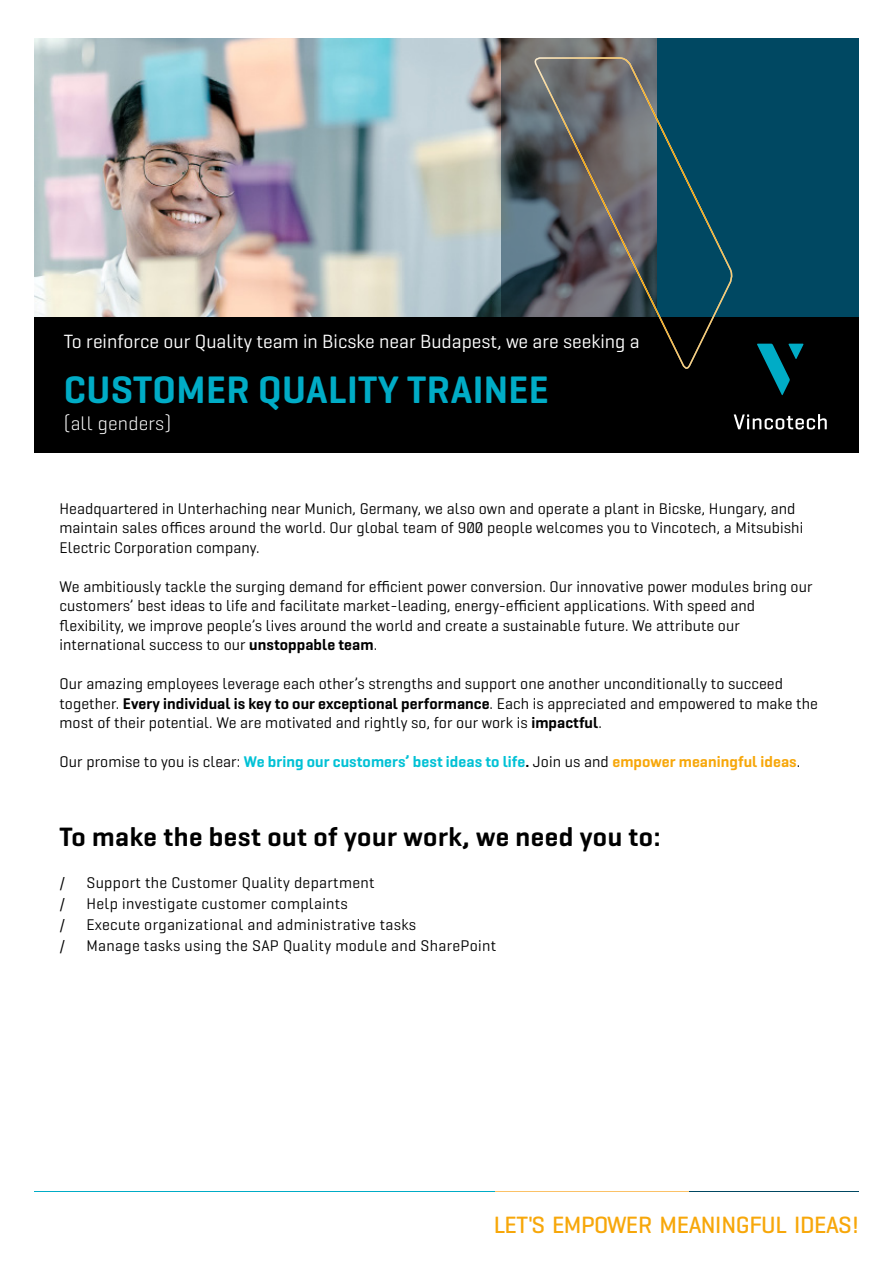
<style>
.page{position:relative;width:893px;height:1263px;background:#fff}
.page>*{position:absolute;margin:0;border:0;box-sizing:border-box;transform-origin:0 0}
.t1{font:600 39px "Geogrotesque V";letter-spacing:.01em;color:#00acc6}
.t2{font:600 27px "Geogrotesque V";letter-spacing:.02em;color:#000}
.t3{font:500 24px "Geogrotesque V";letter-spacing:-.02em;color:#f7a70a}
.t4{font:19.5px "Geogrotesque V";color:#fff}
.t5{font:300 19.5px "Geogrotesque V";letter-spacing:.01em;color:#fff}
.t6{font:15.75px/19.5px "Geogrotesque V";letter-spacing:.005em;color:#000}
.t7{font:600 15.75px "Geogrotesque V";letter-spacing:.005em;color:#00c1d5}
.s1{font-weight:600}
.s2{font-weight:400;color:#000}
.s3{color:#000}
.s4{color:#f7a70a}
</style>
<div class="page">
<div style="left:34px;top:317px;width:825px;height:136px;background:#000"></div>
<svg style="left:757px;top:344px;width:47px;height:52px"></svg>
<svg style="left:734px;top:414px;width:93px;height:15px"></svg>
<img style="left:34px;top:38px;width:468px;height:279px">
<div style="left:657px;top:38px;width:202px;height:279px;background:#004862"></div>
<svg style="left:502px;top:38px;width:155px;height:279px"></svg>
<svg style="left:533px;top:57px;width:200px;height:312px"></svg>
<hr style="left:689px;top:1191px;width:170px;height:1px;background:#004862">
<hr style="left:34px;top:1191px;width:461px;height:1px;background:#00acc6">
<hr style="left:495px;top:1191px;width:194px;height:1px;background:#fbc267">
<p class="t4" style="left:64px;top:330px;width:577px">To reinforce our Quality team in Bicske near Budapest, we are seeking a</p>
<h1 class="t1" style="left:64px;top:365px;width:487px">CUSTOMER QUALITY TRAINEE</h1>
<p class="t5" style="left:64px;top:411px;width:109px">(all genders)</p>
<p class="t6" style="left:60px;top:498px;width:745px">Headquartered in Unterhaching near Munich, Germany, we also own and operate a plant in Bicske, Hungary, and maintain sales offices around the world. Our global team of 900 people welcomes you to Vincotech, a Mitsubishi<br>Electric Corporation company.</p>
<p class="t6" style="left:60px;top:576px;width:754px">We ambitiously tackle the surging demand for efficient power conversion. Our innovative power modules bring our customers’ best ideas to life and facilitate market-leading, energy-efficient applications. With speed and flexibility, we improve people’s lives around the world and create a sustainable future. We attribute our international success to our <span class="s1">unstoppable team</span>.</p>
<p class="t6" style="left:60px;top:674px;width:760px">Our amazing employees leverage each other’s strengths and support one another unconditionally to succeed together. <span class="s1">Every individual is key to our exceptional performance</span>. Each is appreciated and empowered to make the most of their potential. We are motivated and rightly so, for our work is <span class="s1">impactful</span>.</p>
<p class="t7" style="left:60px;top:752px;width:742px"><span class="s2">Our promise to you is clear:</span> We bring our customers’ best ideas to life<span class="s3">.</span> <span class="s2">Join us and</span> <span class="s4">empower meaningful ideas</span><span class="s2">.</span></p>
<h2 class="t2" style="left:60px;top:819px;width:602px">To make the best out of your work, we need you to:</h2>
<p class="t6" style="left:60px;top:872px;width:7px">/</p>
<p class="t6" style="left:87px;top:872px;width:290px">Support the Customer Quality department</p>
<p class="t6" style="left:60px;top:893px;width:7px">/</p>
<p class="t6" style="left:87px;top:893px;width:263px">Help investigate customer complaints</p>
<p class="t6" style="left:60px;top:914px;width:7px">/</p>
<p class="t6" style="left:87px;top:914px;width:331px">Execute organizational and administrative tasks</p>
<p class="t6" style="left:60px;top:935px;width:7px">/</p>
<p class="t6" style="left:87px;top:935px;width:411px">Manage tasks using the SAP Quality module and SharePoint</p>
<h3 class="t3" style="left:494px;top:1210px;width:366px">LET'S EMPOWER MEANINGFUL IDEAS!</h3>
</div>
